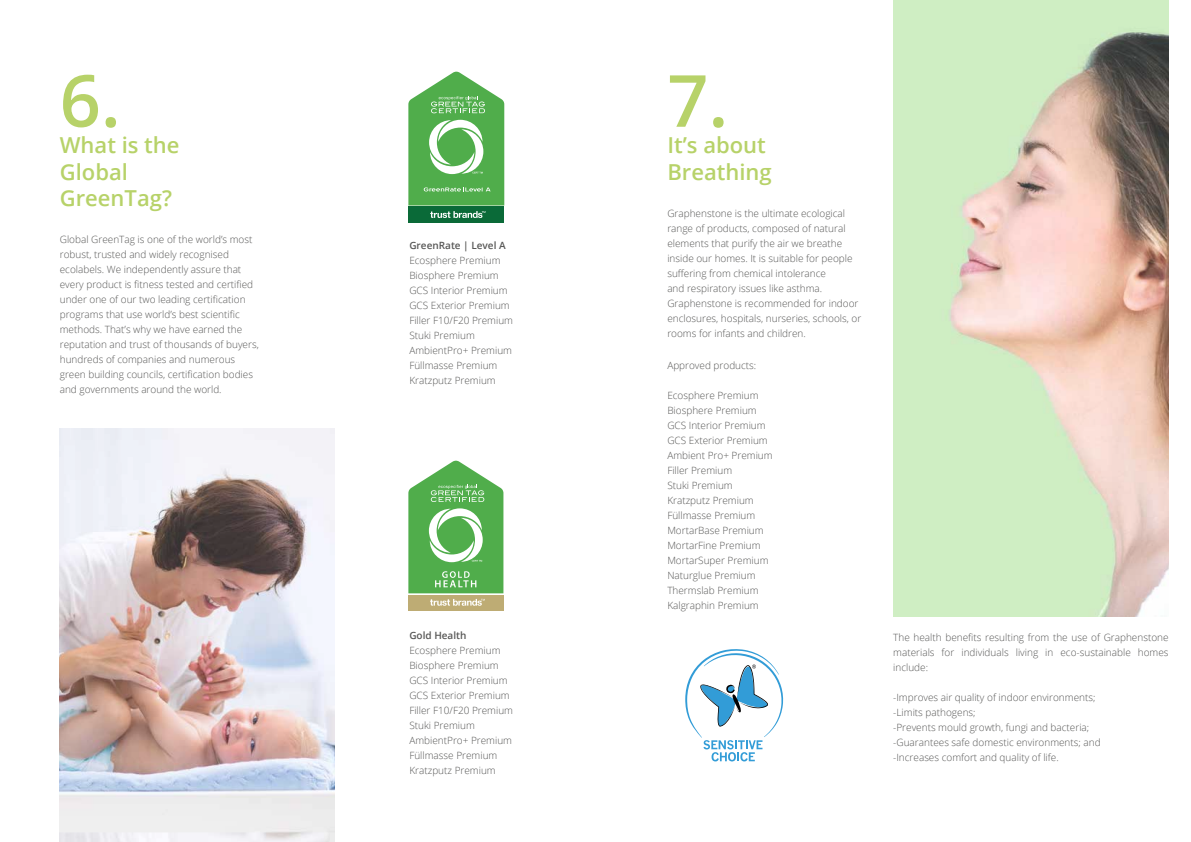
<style>
.page{position:relative;width:1191px;height:842px;background:#fff}
.page>*{position:absolute;margin:0;border:0;box-sizing:border-box;transform-origin:0 0}
.t1{font:600 72px "Open Sans";color:#b7d269}
.t2{font:600 22px/26.4px "Open Sans";color:#b7d269}
.t3{font:300 10px/15px "Open Sans";color:#575756}
.t4{font:600 10px "Open Sans";color:#575756}
</style>
<div class="page">
<img style="left:60px;top:428px;width:275px;height:414px">
<div style="left:408px;top:207px;width:96px;height:16px;background:#0a6a38"></div>
<svg style="left:430px;top:211px;width:55px;height:7px"></svg>
<svg style="left:408px;top:72px;width:96px;height:133px"></svg>
<div style="left:408px;top:595px;width:95px;height:16px;background:#beac74"></div>
<svg style="left:430px;top:599px;width:55px;height:7px"></svg>
<svg style="left:408px;top:461px;width:95px;height:132px"></svg>
<svg style="left:685px;top:649px;width:98px;height:112px"></svg>
<img style="left:893px;top:0;width:275px;height:617px">
<h1 class="t1" style="left:60px;top:51px;width:62px">6.</h1>
<h2 class="t2" style="left:60px;top:132px;width:121px">What is the<br>Global<br>GreenTag?</h2>
<p class="t3" style="left:60px;top:232px;width:200px">Global GreenTag is one of the world’s most robust, trusted and widely recognised ecolabels. We independently assure that every product is fitness tested and certified under one of our two leading certification programs that use world’s best scientific methods. That’s why we have earned the reputation and trust of thousands of buyers, hundreds of companies and numerous green building councils, certification bodies and governments around the world.</p>
<p class="t4" style="left:409px;top:238px;width:98px">GreenRate | Level A</p>
<p class="t3" style="left:409px;top:252px;width:105px">Ecosphere Premium<br>Biosphere Premium<br>GCS Interior Premium<br>GCS Exterior Premium<br>Filler F10/F20 Premium<br>Stuki Premium<br>AmbientPro+ Premium<br>Füllmasse Premium<br>Kratzputz Premium</p>
<p class="t4" style="left:409px;top:629px;width:59px">Gold Health</p>
<p class="t3" style="left:409px;top:643px;width:105px">Ecosphere Premium<br>Biosphere Premium<br>GCS Interior Premium<br>GCS Exterior Premium<br>Filler F10/F20 Premium<br>Stuki Premium<br>AmbientPro+ Premium<br>Füllmasse Premium<br>Kratzputz Premium</p>
<h1 class="t1" style="left:667px;top:51px;width:62px">7.</h1>
<h2 class="t2" style="left:667px;top:132px;width:106px">It’s about<br>Breathing</h2>
<p class="t3" style="left:667px;top:206px;width:195px">Graphenstone is the ultimate ecological range of products, composed of natural elements that purify the air we breathe inside our homes. It is suitable for people suffering from chemical intolerance<br>and respiratory issues like asthma.<br>Graphenstone is recommended for indoor enclosures, hospitals, nurseries, schools, or rooms for infants and children.</p>
<p class="t3" style="left:667px;top:358px;width:90px">Approved products:</p>
<p class="t3" style="left:667px;top:388px;width:107px">Ecosphere Premium<br>Biosphere Premium<br>GCS Interior Premium<br>GCS Exterior Premium<br>Ambient Pro+ Premium<br>Filler Premium<br>Stuki Premium<br>Kratzputz Premium<br>Füllmasse Premium<br>MortarBase Premium<br>MortarFine Premium<br>MortarSuper Premium<br>Naturglue Premium<br>Thermslab Premium<br>Kalgraphin Premium</p>
<p class="t3" style="left:893px;top:630px;width:277px;text-align:justify">The health benefits resulting from the use of Graphenstone materials for individuals living in eco-sustainable homes include:</p>
<p class="t3" style="left:893px;top:690px;width:209px">-Improves air quality of indoor environments; -Limits pathogens;<br>-Prevents mould growth, fungi and bacteria; -Guarantees safe domestic environments; and -Increases comfort and quality of life.</p>
</div>
